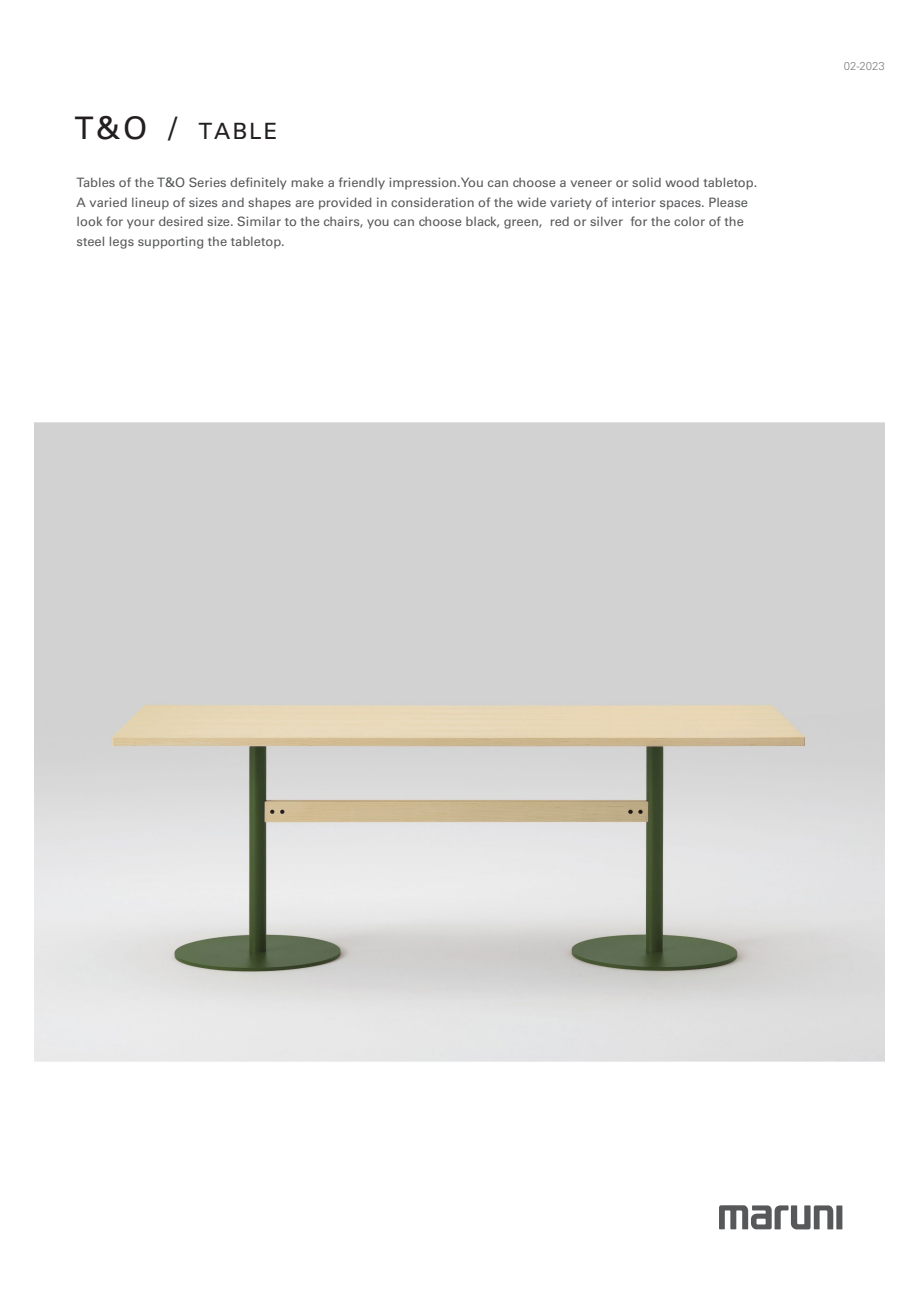
<style>
.page{position:relative;width:919px;height:1289px;background:#fff}
.page>*{position:absolute;margin:0;border:0;box-sizing:border-box;transform-origin:0 0}
.t1{font:32.7px "Univers LT Pro 55 Roman";color:#231f20}
.t2{font:31.05px "Univers LT Pro 55 Roman";color:#231f20}
.t3{font:22.35px "Univers LT Pro 55 Roman";letter-spacing:.085em;color:#231f20}
.t4{font:12.9px/19.5px "Univers LT Pro 55 Roman";color:#57585a}
.t5{font:300 11.4px "Univers LT Pro 45";color:#808285}
.s1{font-size:11.25px}
</style>
<div class="page">
<img style="left:34px;top:422px;width:850px;height:640px">
<svg style="left:719px;top:1205px;width:123px;height:24px"></svg>
<h1 class="t1" style="left:168px;top:105px;width:11px">/</h1>
<h2 class="t2" style="left:74px;top:107px;width:74px">T&amp;O</h2>
<p class="t4" style="left:77px;top:172px;width:682px">Tables of the T&amp;O Series definitely make a friendly impression.You can choose a veneer or solid wood tabletop.</p>
<p class="t4" style="left:77px;top:192px;width:673px">A varied lineup of sizes and shapes are provided in consideration of the wide variety of interior spaces. Please</p>
<p class="t4" style="left:630px;top:211px;width:115px">for the color of the</p>
<h3 class="t3" style="left:198px;top:116px;width:80px">TABLE</h3>
<p class="t4" style="left:77px;top:211px;width:467px">look for your desired size. Similar to the chairs, you can choose black, green, steel legs supporting the tabletop.</p>
<p class="t4" style="left:549px;top:211px;width:75px">red or silver</p>
<p class="t5" style="left:843px;top:58px;width:43px">02<span class="s1">-</span>2023</p>
</div>
